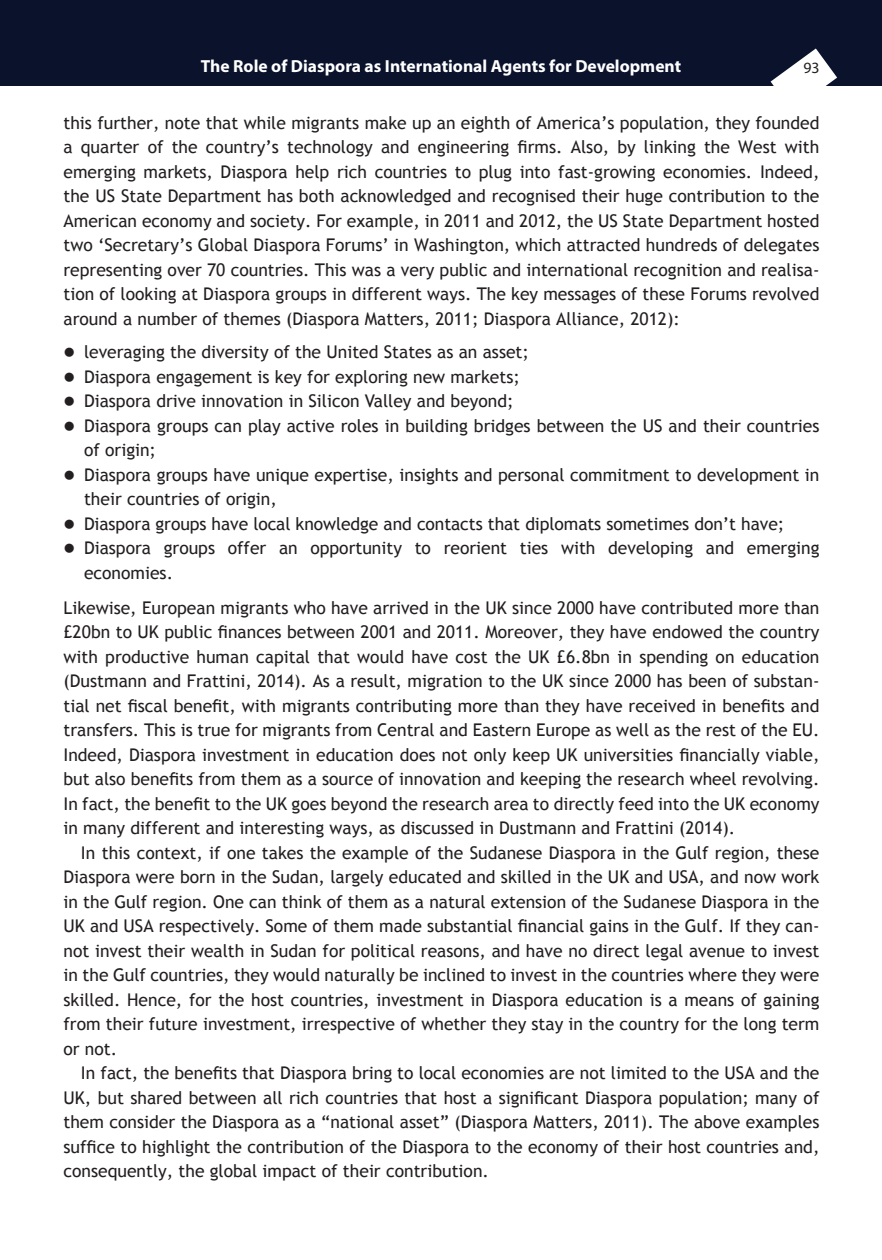
<style>
.page{position:relative;width:882px;height:1260px;background:#fff}
.page>*{position:absolute;margin:0;border:0;box-sizing:border-box;transform-origin:0 0}
.Text{font:17.5px/24.5px "Trebuchet MS";color:#231f20;text-align:justify}
.Text_indent{font:17.5px/24.5px "Trebuchet MS";color:#231f20;text-align:justify}
.Bullet_List{font:17.5px/24.5px "Trebuchet MS";color:#231f20}
.t1{font:700 17.5px "Myriad Pro";color:#fff}
.Bullet_List__First_L{font:17.5px "Trebuchet MS";color:#231f20}
.t2{font:15.75px "Myriad Pro";color:#231f20}
</style>
<div class="page">
<div style="left:0;top:0;width:882px;height:85px;background:#0a122c"></div>
<svg style="left:771px;top:49px;width:66px;height:37px"></svg>
<p class="t1" style="left:201px;top:54px;width:482px">The Role of Diaspora as International Agents for Development</p>
<p class="t2" style="left:803px;top:58px;width:18px">93</p>
<p class="Text" style="left:63px;top:111px;width:758px">this further, note that while migrants make up an eighth of America’s population, they founded a quarter of the country’s technology and engineering firms. Also, by linking the West with emerging markets, Diaspora help rich countries to plug into fast-growing economies. Indeed, the US State Department has both acknowledged and recognised their huge contribution to the American economy and society. For example, in 2011 and 2012, the US State Department hosted two ‘Secretary’s Global Diaspora Forums’ in Washington, which attracted hundreds of delegates representing over 70 countries. This was a very public and international recognition and realisa&shy;tion of looking at Diaspora groups in different ways. The key messages of these Forums revolved around a number of themes (Diaspora Matters, 2011; Diaspora Alliance, 2012):</p>
<p class="Bullet_List__First_L" style="left:63px;top:342px;width:467px">● leveraging the diversity of the United States as an asset;</p>
<p class="Bullet_List" style="left:63px;top:364px;width:458px">● Diaspora engagement is key for exploring new markets;</p>
<p class="Bullet_List" style="left:63px;top:389px;width:452px">● Diaspora drive innovation in Silicon Valley and beyond;</p>
<p class="Bullet_List" style="left:84px;top:413px;width:737px;text-indent:-21px">● Diaspora groups can play active roles in building bridges between the US and their countries of origin;</p>
<p class="Bullet_List" style="left:84px;top:462px;width:737px;text-indent:-21px">● Diaspora groups have unique expertise, insights and personal commitment to development in their countries of origin,</p>
<p class="Bullet_List" style="left:63px;top:511px;width:722px">● Diaspora groups have local knowledge and contacts that diplomats sometimes don’t have;</p>
<p class="Bullet_List" style="left:84px;top:536px;width:737px;text-indent:-21px">● Diaspora groups offer an opportunity to reorient ties with developing and emerging economies.</p>
<p class="Text" style="left:63px;top:595px;width:758px">Likewise, European migrants who have arrived in the UK since 2000 have contributed more than £20bn to UK public finances between 2001 and 2011. Moreover, they have endowed the country with productive human capital that would have cost the UK £6.8bn in spending on education (Dustmann and Frattini, 2014). As a result, migration to the UK since 2000 has been of substan&shy;tial net fiscal benefit, with migrants contributing more than they have received in benefits and transfers. This is true for migrants from Central and Eastern Europe as well as the rest of the EU.<br>Indeed, Diaspora investment in education does not only keep UK universities financially viable, but also benefits from them as a source of innovation and keeping the research wheel revolving.<br>In fact, the benefit to the UK goes beyond the research area to directly feed into the UK economy in many different and interesting ways, as discussed in Dustmann and Frattini (2014).</p>
<p class="Text_indent" style="left:63px;top:840px;width:757px;text-indent:18px">In this context, if one takes the example of the Sudanese Diaspora in the Gulf region, these Diaspora were born in the Sudan, largely educated and skilled in the UK and USA, and now work in the Gulf region. One can think of them as a natural extension of the Sudanese Diaspora in the UK and USA respectively. Some of them made substantial financial gains in the Gulf. If they can&shy;not invest their wealth in Sudan for political reasons, and have no direct legal avenue to invest in the Gulf countries, they would naturally be inclined to invest in the countries where they were skilled. Hence, for the host countries, investment in Diaspora education is a means of gaining from their future investment, irrespective of whether they stay in the country for the long term or not.</p>
<p class="Text_indent" style="left:63px;top:1061px;width:758px;text-indent:18px">In fact, the benefits that Diaspora bring to local economies are not limited to the USA and the UK, but shared between all rich countries that host a significant Diaspora population; many of them consider the Diaspora as a “national asset” (Diaspora Matters, 2011). The above examples suffice to highlight the contribution of the Diaspora to the economy of their host countries and, consequently, the global impact of their contribution.</p>
</div>
